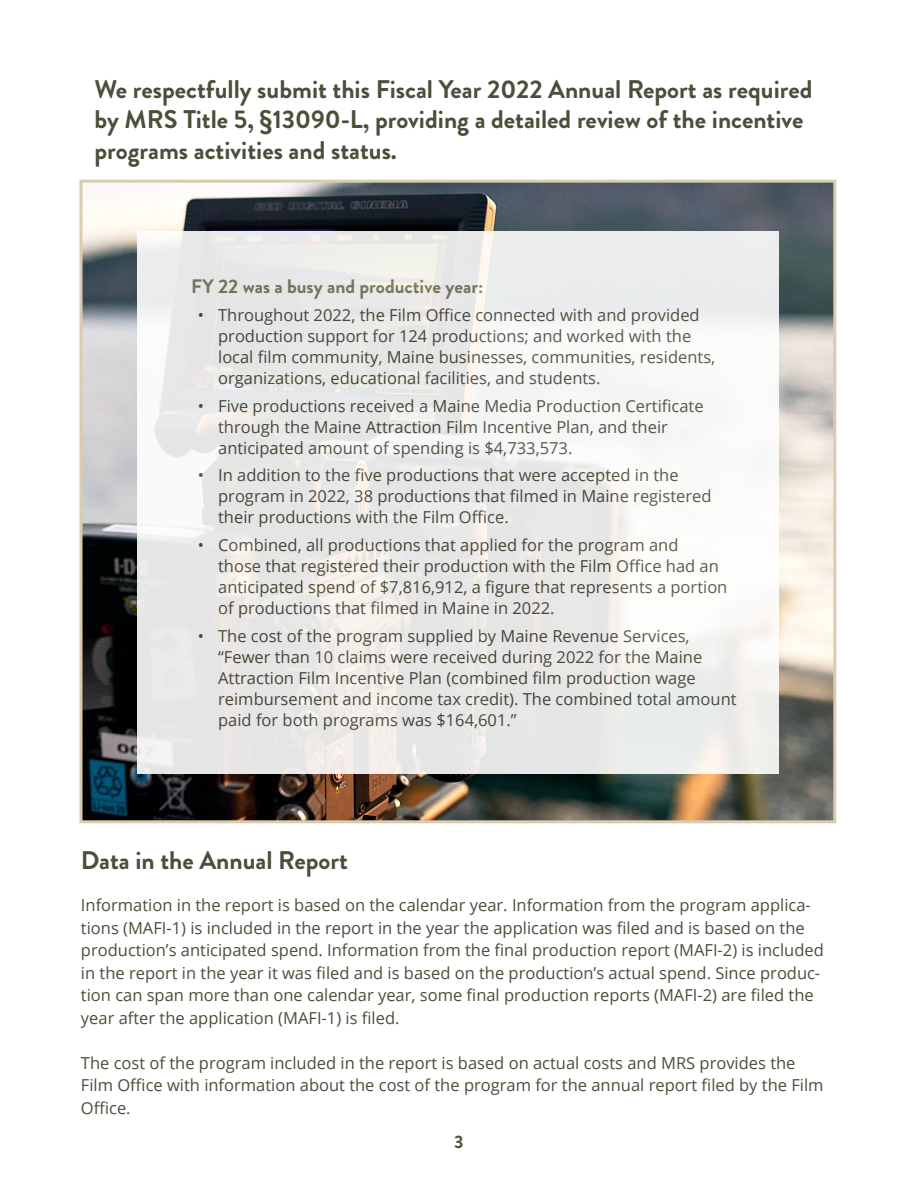
<style>
.page{position:relative;width:918px;height:1188px;background:#fff}
.page>*{position:absolute;margin:0;border:0;box-sizing:border-box;transform-origin:0 0}
.t1{font:700 25.5px/30.6px "Brandon Grotesque";color:#4d4d3b}
.t2{font:700 19.5px "Brandon Grotesque";color:#7e7d62}
.t3{font:700 18px "Brandon Grotesque";color:#4c4d3c}
.t4{font:16.5px/21px "Open Sans";color:#4c4d3c}
.t5{font:16.5px/22.5px "Open Sans";color:#4d4d3b}
</style>
<div class="page">
<img style="left:84px;top:184px;width:748px;height:635px">
<div style="left:80px;top:180px;width:756px;height:643px;border:3px solid #daccb1"></div>
<svg style="left:137px;top:231px;width:642px;height:543px;fill:#eaebe9"></svg>
<p class="t1" style="left:94px;top:74px;width:720px">We respectfully submit this Fiscal Year 2022 Annual Report as required by MRS Title 5, §13090-L, providing a detailed review of the incentive programs activities and status.</p>
<p class="t2" style="left:191px;top:273px;width:294px">FY 22 was a busy and productive year:</p>
<p class="t4" style="left:218px;top:304px;width:499px;text-indent:-20px">• Throughout 2022, the Film Office connected with and provided production support for 124 productions; and worked with the local film community, Maine businesses, communities, residents, organizations, educational facilities, and students.</p>
<p class="t4" style="left:218px;top:395px;width:487px;text-indent:-20px">• Five productions received a Maine Media Production Certificate through the Maine Attraction Film Incentive Plan, and their anticipated amount of spending is $4,733,573.</p>
<p class="t4" style="left:218px;top:464px;width:495px;text-indent:-20px">• In addition to the five productions that were accepted in the program in 2022, 38 productions that filmed in Maine registered their productions with the Film Office.</p>
<p class="t4" style="left:218px;top:534px;width:511px;text-indent:-20px">• Combined, all productions that applied for the program and<br>those that registered their production with the Film Office had an anticipated spend of $7,816,912, a figure that represents a portion of productions that filmed in Maine in 2022.</p>
<p class="t4" style="left:218px;top:625px;width:520px;text-indent:-20px">• The cost of the program supplied by Maine Revenue Services, “Fewer than 10 claims were received during 2022 for the Maine Attraction Film Incentive Plan (combined film production wage reimbursement and income tax credit). The combined total amount paid for both programs was $164,601.”</p>
<p class="t1" style="left:81px;top:845px;width:269px">Data in the Annual Report</p>
<p class="t5" style="left:81px;top:894px;width:744px">Information in the report is based on the calendar year. Information from the program applica&shy;tions (MAFI-1) is included in the report in the year the application was filed and is based on the production’s anticipated spend. Information from the final production report (MAFI-2) is included in the report in the year it was filed and is based on the production’s actual spend. Since produc&shy;tion can span more than one calendar year, some final production reports (MAFI-2) are filed the year after the application (MAFI-1) is filed.</p>
<p class="t5" style="left:81px;top:1051px;width:744px">The cost of the program included in the report is based on actual costs and MRS provides the<br>Film Office with information about the cost of the program for the annual report filed by the Film<br>Office.</p>
<p class="t3" style="left:454px;top:1129px;width:11px">3</p>
</div>
